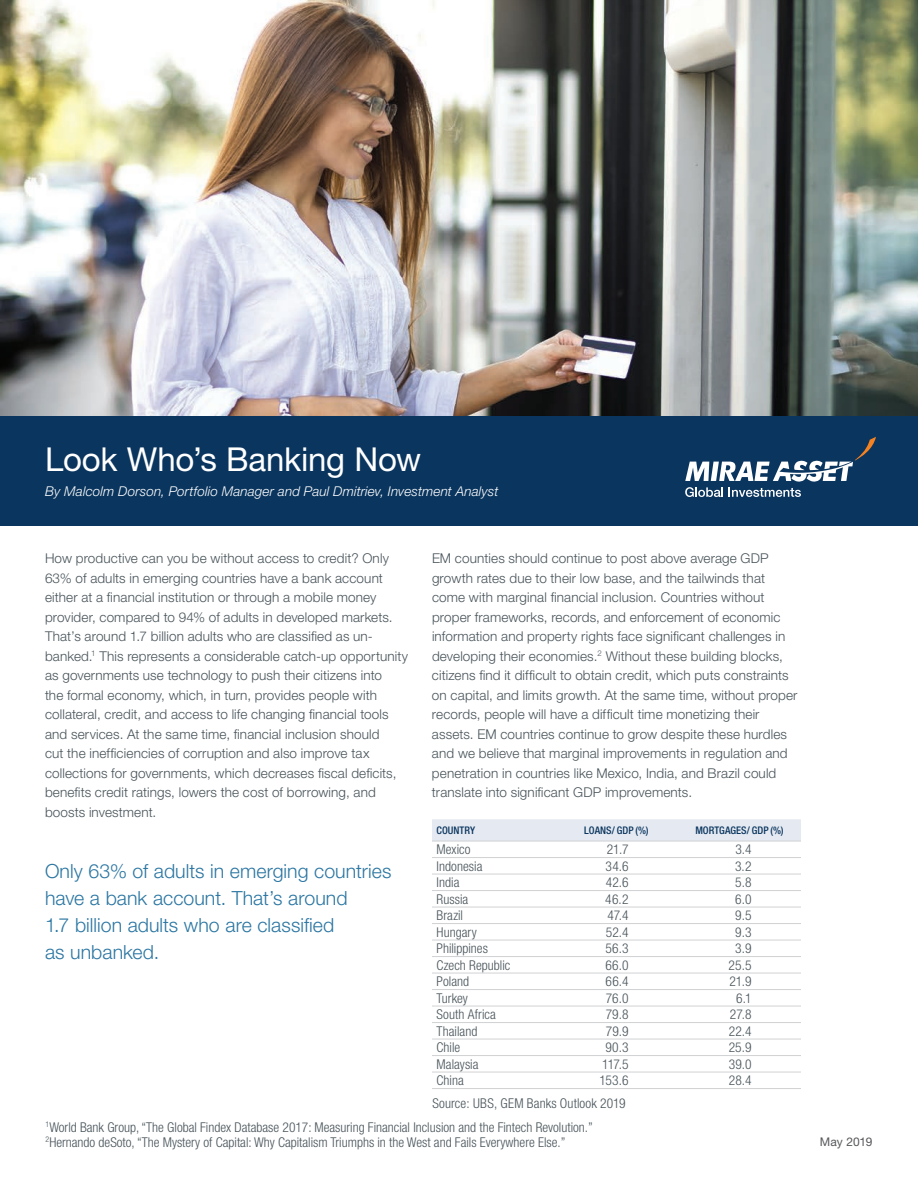
<style>
.page{position:relative;width:918px;height:1188px;background:#fff}
.page>*{position:absolute;margin:0;border:0;box-sizing:border-box;transform-origin:0 0}
.t1{font:33px "Helvetica Neue LT Std";letter-spacing:-.005em;color:#fff}
.callouts{font:300 19.5px/27px "Helvetica Neue LT Std";letter-spacing:.005em;color:#2b76a2}
.Body{font:300 13.5px/19.5px "Helvetica Neue LT Std";letter-spacing:.01em;color:#475359}
.Body-2{font:300 condensed 13.5px "Helvetica Neue LT Std";letter-spacing:.005em;color:#475359}
.rider{font:300 condensed 13.5px "Helvetica Neue";color:#475359}
.Body-3{font:italic 300 13.5px "Helvetica Neue LT Std";letter-spacing:.01em;color:#fff}
.Chart_subheads{font:12px "Helvetica Neue LT Std";color:#57585a}
.new_chart_heads{font:500 condensed 10.5px "Helvetica Neue LT Std";color:#0a355e}
</style>
<div class="page">
<div style="left:0;top:128px;width:918px;height:398px;background:#0a355e"></div>
<img style="left:0;top:0;width:918px;height:416px">
<svg style="left:685px;top:437px;width:191px;height:60px"></svg>
<div style="left:432px;top:819px;width:369px;height:22px;background:#e5eaf2"></div>
<hr style="left:432px;top:841px;width:123px;height:1px;background:#d1d2d4">
<hr style="left:555px;top:841px;width:123px;height:1px;background:#d1d2d4">
<hr style="left:678px;top:841px;width:123px;height:1px;background:#d1d2d4">
<hr style="left:432px;top:857px;width:123px;height:1px;background:#d1d2d4">
<hr style="left:555px;top:857px;width:123px;height:1px;background:#d1d2d4">
<hr style="left:678px;top:857px;width:123px;height:1px;background:#d1d2d4">
<hr style="left:432px;top:874px;width:123px;height:1px;background:#d1d2d4">
<hr style="left:555px;top:874px;width:123px;height:1px;background:#d1d2d4">
<hr style="left:678px;top:874px;width:123px;height:1px;background:#d1d2d4">
<hr style="left:432px;top:890px;width:123px;height:1px;background:#d1d2d4">
<hr style="left:555px;top:890px;width:123px;height:1px;background:#d1d2d4">
<hr style="left:678px;top:890px;width:123px;height:1px;background:#d1d2d4">
<hr style="left:432px;top:907px;width:123px;height:1px;background:#d1d2d4">
<hr style="left:555px;top:907px;width:123px;height:1px;background:#d1d2d4">
<hr style="left:678px;top:907px;width:123px;height:1px;background:#d1d2d4">
<hr style="left:432px;top:940px;width:123px;height:1px;background:#d1d2d4">
<hr style="left:555px;top:940px;width:123px;height:1px;background:#d1d2d4">
<hr style="left:678px;top:940px;width:123px;height:1px;background:#d1d2d4">
<hr style="left:432px;top:973px;width:123px;height:1px;background:#d1d2d4">
<hr style="left:555px;top:973px;width:123px;height:1px;background:#d1d2d4">
<hr style="left:678px;top:973px;width:123px;height:1px;background:#d1d2d4">
<hr style="left:432px;top:989px;width:123px;height:1px;background:#d1d2d4">
<hr style="left:555px;top:989px;width:123px;height:1px;background:#d1d2d4">
<hr style="left:678px;top:989px;width:123px;height:1px;background:#d1d2d4">
<hr style="left:432px;top:1006px;width:123px;height:1px;background:#d1d2d4">
<hr style="left:555px;top:1006px;width:123px;height:1px;background:#d1d2d4">
<hr style="left:678px;top:1006px;width:123px;height:1px;background:#d1d2d4">
<hr style="left:432px;top:1022px;width:123px;height:1px;background:#d1d2d4">
<hr style="left:555px;top:1022px;width:123px;height:1px;background:#d1d2d4">
<hr style="left:678px;top:1022px;width:123px;height:1px;background:#d1d2d4">
<hr style="left:432px;top:1039px;width:123px;height:1px;background:#d1d2d4">
<hr style="left:555px;top:1039px;width:123px;height:1px;background:#d1d2d4">
<hr style="left:678px;top:1039px;width:123px;height:1px;background:#d1d2d4">
<hr style="left:432px;top:1055px;width:123px;height:1px;background:#d1d2d4">
<hr style="left:555px;top:1055px;width:123px;height:1px;background:#d1d2d4">
<hr style="left:678px;top:1055px;width:123px;height:1px;background:#d1d2d4">
<hr style="left:432px;top:1072px;width:123px;height:1px;background:#d1d2d4">
<hr style="left:555px;top:1072px;width:123px;height:1px;background:#d1d2d4">
<hr style="left:678px;top:1072px;width:123px;height:1px;background:#d1d2d4">
<hr style="left:432px;top:1088px;width:123px;height:1px;background:#d1d2d4">
<hr style="left:555px;top:1088px;width:123px;height:1px;background:#d1d2d4">
<hr style="left:678px;top:1088px;width:123px;height:1px;background:#d1d2d4">
<hr style="left:432px;top:923px;width:123px;height:1px;background:#d1d2d4">
<hr style="left:555px;top:923px;width:123px;height:1px;background:#d1d2d4">
<hr style="left:678px;top:923px;width:123px;height:1px;background:#d1d2d4">
<hr style="left:432px;top:956px;width:123px;height:1px;background:#d1d2d4">
<hr style="left:555px;top:956px;width:123px;height:1px;background:#d1d2d4">
<hr style="left:678px;top:956px;width:123px;height:1px;background:#d1d2d4">
<p class="t1" style="left:45px;top:440px;width:378px">Look Who’s Banking Now</p>
<p class="Body-3" style="left:45px;top:483px;width:455px">By Malcolm Dorson, Portfolio Manager and Paul Dmitriev, Investment Analyst</p>
<p class="Body" style="left:45px;top:548px;width:365px">How productive can you be without access to credit? Only 63% of adults in emerging countries have a bank account either at a financial institution or through a mobile money provider, compared to 94% of adults in developed markets.<br>That’s around 1.7 billion adults who are classified as un&shy;banked.<sup>1</sup> This represents a considerable catch-up opportunity as governments use technology to push their citizens into<br>the formal economy, which, in turn, provides people with collateral, credit, and access to life changing financial tools and services. At the same time, financial inclusion should<br>cut the inefficiencies of corruption and also improve tax collections for governments, which decreases fiscal deficits, benefits credit ratings, lowers the cost of borrowing, and boosts investment.</p>
<p class="callouts" style="left:45px;top:857px;width:348px">Only 63% of adults in emerging countries have a bank account. That’s around<br>1.7 billion adults who are classified<br>as unbanked.</p>
<p class="Body" style="left:432px;top:548px;width:367px">EM counties should continue to post above average GDP growth rates due to their low base, and the tailwinds that come with marginal financial inclusion. Countries without proper frameworks, records, and enforcement of economic information and property rights face significant challenges in developing their economies.<sup>2</sup> Without these building blocks, citizens find it difficult to obtain credit, which puts constraints on capital, and limits growth. At the same time, without proper records, people will have a difficult time monetizing their assets. EM countries continue to grow despite these hurdles and we believe that marginal improvements in regulation and penetration in countries like Mexico, India, and Brazil could translate into significant GDP improvements.</p>
<p class="new_chart_heads" style="left:436px;top:824px;width:40px">COUNTRY</p>
<p class="new_chart_heads" style="left:584px;top:824px;width:66px">LOANS/ GDP (%)</p>
<p class="new_chart_heads" style="left:695px;top:824px;width:90px">MORTGAGES/ GDP (%)</p>
<p class="Body-2" style="left:436px;top:842px;width:36px">Mexico</p>
<p class="Body-2" style="left:607px;top:842px;width:23px">21.7</p>
<p class="Body-2" style="left:735px;top:842px;width:18px">3.4</p>
<p class="Body-2" style="left:436px;top:858px;width:48px">Indonesia</p>
<p class="Body-2" style="left:606px;top:858px;width:24px">34.6</p>
<p class="Body-2" style="left:735px;top:858px;width:18px">3.2</p>
<p class="Body-2" style="left:437px;top:875px;width:24px">India</p>
<p class="Body-2" style="left:606px;top:875px;width:24px">42.6</p>
<p class="Body-2" style="left:735px;top:875px;width:18px">5.8</p>
<p class="Body-2" style="left:437px;top:891px;width:33px">Russia</p>
<p class="Body-2" style="left:605px;top:891px;width:25px">46.2</p>
<p class="Body-2" style="left:735px;top:891px;width:18px">6.0</p>
<p class="Body-2" style="left:437px;top:908px;width:28px">Brazil</p>
<p class="Body-2" style="left:607px;top:908px;width:23px">47.4</p>
<p class="Body-2" style="left:735px;top:908px;width:18px">9.5</p>
<p class="Body-2" style="left:437px;top:924px;width:42px">Hungary</p>
<p class="Body-2" style="left:606px;top:924px;width:24px">52.4</p>
<p class="Body-2" style="left:735px;top:924px;width:18px">9.3</p>
<p class="Body-2" style="left:437px;top:941px;width:53px">Philippines</p>
<p class="Body-2" style="left:605px;top:941px;width:25px">56.3</p>
<p class="Body-2" style="left:735px;top:941px;width:18px">3.9</p>
<p class="Body-2" style="left:437px;top:957px;width:75px">Czech Republic</p>
<p class="Body-2" style="left:605px;top:957px;width:25px">66.0</p>
<p class="Body-2" style="left:729px;top:957px;width:24px">25.5</p>
<p class="Body-2" style="left:436px;top:974px;width:34px">Poland</p>
<p class="Body-2" style="left:606px;top:974px;width:24px">66.4</p>
<p class="Body-2" style="left:729px;top:974px;width:24px">21.9</p>
<p class="Body-2" style="left:436px;top:990px;width:33px">Turkey</p>
<p class="Body-2" style="left:606px;top:990px;width:24px">76.0</p>
<p class="Body-2" style="left:736px;top:990px;width:17px">6.1</p>
<p class="Body-2" style="left:437px;top:1007px;width:61px">South Africa</p>
<p class="Body-2" style="left:606px;top:1007px;width:24px">79.8</p>
<p class="Body-2" style="left:730px;top:1007px;width:23px">27.8</p>
<p class="Body-2" style="left:437px;top:1023px;width:42px">Thailand</p>
<p class="Body-2" style="left:606px;top:1023px;width:24px">79.9</p>
<p class="Body-2" style="left:729px;top:1023px;width:24px">22.4</p>
<p class="Body-2" style="left:437px;top:1040px;width:25px">Chile</p>
<p class="Body-2" style="left:605px;top:1040px;width:25px">90.3</p>
<p class="Body-2" style="left:729px;top:1040px;width:24px">25.9</p>
<p class="Body-2" style="left:437px;top:1056px;width:44px">Malaysia</p>
<p class="Body-2" style="left:602px;top:1056px;width:28px">117.5</p>
<p class="Body-2" style="left:729px;top:1056px;width:24px">39.0</p>
<p class="Body-2" style="left:437px;top:1073px;width:29px">China</p>
<p class="Body-2" style="left:600px;top:1073px;width:30px">153.6</p>
<p class="Body-2" style="left:729px;top:1073px;width:24px">28.4</p>
<p class="rider" style="left:432px;top:1095px;width:195px">Source: UBS, GEM Banks Outlook 2019</p>
<p class="rider" style="left:46px;top:1119px;width:549px"><sup>1</sup>World Bank Group, “The Global Findex Database 2017: Measuring Financial Inclusion and the Fintech Revolution.”</p>
<p class="rider" style="left:46px;top:1134px;width:521px"><sup>2</sup>Hernando deSoto, “The Mystery of Capital: Why Capitalism Triumphs in the West and Fails Everywhere Else.”</p>
<p class="Chart_subheads" style="left:820px;top:1135px;width:54px">May 2019</p>
</div>
